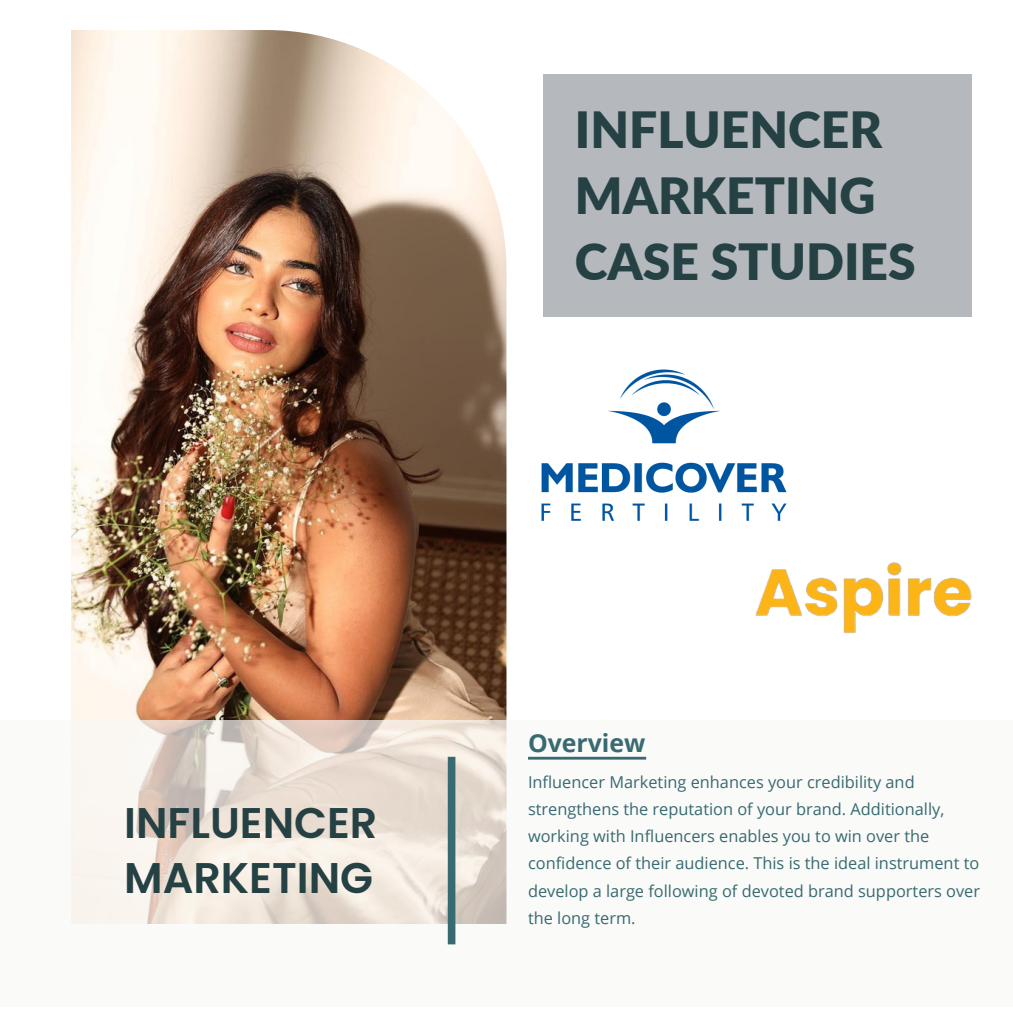
<style>
.page{position:relative;width:1013px;height:1013px;background:#fff}
.page>*{position:absolute;margin:0;border:0;box-sizing:border-box;transform-origin:0 0}
.t1{font:900 49.88px/65.8px "Lato";color:#254144}
.t2{font:600 42.88px/55.2px "Poppins";color:#254144}
.t3{font:700 24.88px "Open Sans";color:#376a71}
.t4{font:16.38px/27.2px "Open Sans";color:#376a71}
</style>
<div class="page">
<img style="left:71px;top:30px;width:435px;height:690px">
<div style="left:543px;top:74px;width:428px;height:242px;background:#b5b9be"></div>
<img style="left:541px;top:369px;width:246px;height:152px">
<img style="left:755px;top:562px;width:217px;height:72px">
<svg style="left:71px;top:720px;width:576px;height:225px"></svg>
<hr style="left:528px;top:756px;width:118px;height:3px;background:#376a71">
<div style="left:448px;top:756px;width:7px;height:188px;background:#376a71"></div>
<h1 class="t1" style="left:575px;top:96px;width:342px">INFLUENCER<br>MARKETING<br>CASE STUDIES</h1>
<h2 class="t2" style="left:124px;top:795px;width:255px">INFLUENCER<br>MARKETING</h2>
<h3 class="t3" style="left:528px;top:725px;width:119px">Overview</h3>
<p class="t4" style="left:528px;top:767px;width:453px">Influencer Marketing enhances your credibility and strengthens the reputation of your brand. Additionally, working with Influencers enables you to win over the confidence of their audience. This is the ideal instrument to develop a large following of devoted brand supporters over the long term.</p>
</div>
